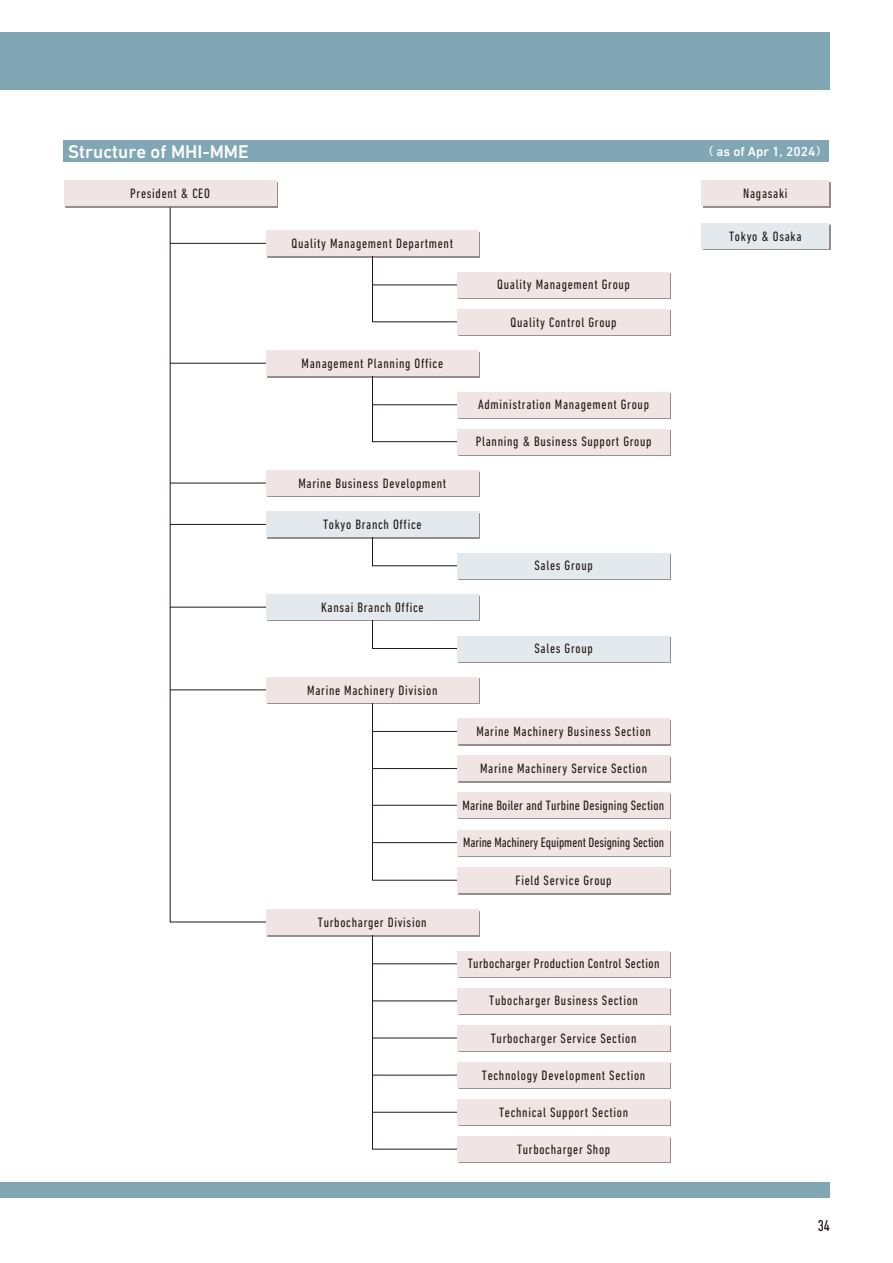
<style>
.page{position:relative;width:893px;height:1263px;background:#fff}
.page>*{position:absolute;margin:0;border:0;box-sizing:border-box;transform-origin:0 0}
.t1{font:500 18.75px "DIN Next LT Pro";color:#fff}
.t2{font:condensed 15.9px "DIN Next LT Pro";color:#180c0b}
.t3{font:condensed 13.8px "DIN Next LT Pro";letter-spacing:.05em;color:#231916}
.t4{font:condensed 13.8px "DIN Next LT Pro";color:#231916}
.t5{font:condensed 13.8px "DIN Next LT Pro";letter-spacing:.02em;color:#231916}
.t6{font:condensed 13.8px "DIN Next LT Pro";letter-spacing:.03em;color:#231916}
.t7{font:500 13.35px "DIN Next LT Pro";color:#fff}
.s1{font-family:"Hiragino UD Sans Std W6";font-weight:400;font-size:10.65px}
</style>
<div class="page">
<div style="left:0;top:1182px;width:829px;height:16px;background:#81a7b4"></div>
<div style="left:64px;top:140px;width:765px;height:22px;background:#81a7b4"></div>
<div style="left:0;top:32px;width:829px;height:57px;background:#81a7b4"></div>
<svg style="left:170px;top:208px;width:225px;height:714px"></svg>
<div style="left:65px;top:182px;width:213px;height:26px;background:#231916;opacity:.5"></div>
<div style="left:64px;top:181px;width:212px;height:25px;background:#f1e4e4"></div>
<div style="left:703px;top:224px;width:128px;height:26px;background:#918c8a"></div>
<div style="left:702px;top:223px;width:127px;height:26px;background:#e3e9ed"></div>
<div style="left:703px;top:182px;width:128px;height:26px;background:#918c8a"></div>
<div style="left:702px;top:181px;width:127px;height:25px;background:#f1e4e4"></div>
<div style="left:458px;top:273px;width:213px;height:26px;background:#f1e4e4"></div>
<div style="left:457px;top:272px;width:213px;height:25px;background:#f1e4e4"></div>
<svg style="left:372px;top:258px;width:154px;height:64px"></svg>
<div style="left:458px;top:310px;width:213px;height:26px;background:#979291"></div>
<div style="left:457px;top:309px;width:213px;height:26px;background:#f1e4e4"></div>
<hr style="left:170px;top:243px;width:184px;height:1px;background:#231916">
<div style="left:267px;top:232px;width:213px;height:26px;background:#918c8a"></div>
<div style="left:266px;top:231px;width:213px;height:25px;background:#f1e4e4"></div>
<div style="left:458px;top:720px;width:213px;height:25px;background:#918c8a"></div>
<div style="left:457px;top:718px;width:213px;height:26px;background:#f1e4e4"></div>
<div style="left:458px;top:757px;width:213px;height:25px;background:#918c8a"></div>
<div style="left:457px;top:755px;width:213px;height:26px;background:#f1e4e4"></div>
<div style="left:458px;top:793px;width:213px;height:26px;background:#95908f"></div>
<div style="left:457px;top:792px;width:213px;height:26px;background:#f1e4e4"></div>
<svg style="left:372px;top:704px;width:154px;height:177px"></svg>
<div style="left:458px;top:831px;width:213px;height:26px;background:#f1e4e4"></div>
<div style="left:457px;top:830px;width:213px;height:25px;background:#f1e4e4"></div>
<div style="left:458px;top:869px;width:213px;height:25px;background:#918c8a"></div>
<div style="left:457px;top:867px;width:213px;height:26px;background:#f1e4e4"></div>
<hr style="left:170px;top:690px;width:184px;height:1px;background:#231916">
<div style="left:267px;top:678px;width:213px;height:26px;background:#979291"></div>
<div style="left:266px;top:677px;width:213px;height:26px;background:#f1e4e4"></div>
<div style="left:459px;top:989px;width:212px;height:26px;background:#f1e4e4"></div>
<div style="left:457px;top:988px;width:213px;height:25px;background:#f1e4e4"></div>
<div style="left:459px;top:952px;width:212px;height:26px;background:#f1e4e4"></div>
<div style="left:457px;top:951px;width:213px;height:25px;background:#f1e4e4"></div>
<div style="left:459px;top:1026px;width:212px;height:26px;background:#f1e4e4"></div>
<div style="left:457px;top:1025px;width:213px;height:25px;background:#f1e4e4"></div>
<div style="left:459px;top:1063px;width:212px;height:26px;background:#979291"></div>
<div style="left:457px;top:1062px;width:213px;height:26px;background:#f1e4e4"></div>
<svg style="left:372px;top:936px;width:154px;height:213px"></svg>
<div style="left:459px;top:1100px;width:212px;height:26px;background:#95908f"></div>
<div style="left:457px;top:1099px;width:213px;height:26px;background:#f1e4e4"></div>
<div style="left:459px;top:1137px;width:212px;height:26px;background:#95908f"></div>
<div style="left:457px;top:1136px;width:213px;height:26px;background:#f1e4e4"></div>
<div style="left:267px;top:911px;width:213px;height:25px;background:#918c8a"></div>
<div style="left:266px;top:909px;width:213px;height:26px;background:#f1e4e4"></div>
<div style="left:458px;top:393px;width:213px;height:26px;background:#f1e4e4"></div>
<div style="left:457px;top:392px;width:213px;height:25px;background:#f1e4e4"></div>
<svg style="left:372px;top:377px;width:154px;height:65px"></svg>
<div style="left:458px;top:430px;width:213px;height:26px;background:#f1e4e4"></div>
<div style="left:457px;top:429px;width:213px;height:25px;background:#f1e4e4"></div>
<hr style="left:170px;top:363px;width:184px;height:1px;background:#231916">
<hr style="left:170px;top:483px;width:184px;height:1px;background:#231916">
<div style="left:267px;top:352px;width:213px;height:25px;background:#918c8a"></div>
<div style="left:266px;top:350px;width:213px;height:26px;background:#f1e4e4"></div>
<div style="left:267px;top:471px;width:213px;height:26px;background:#95908f"></div>
<div style="left:266px;top:470px;width:213px;height:26px;background:#f1e4e4"></div>
<svg style="left:372px;top:539px;width:85px;height:27px"></svg>
<div style="left:458px;top:554px;width:213px;height:26px;background:#e3e9ed"></div>
<div style="left:457px;top:553px;width:213px;height:25px;background:#e3e9ed"></div>
<hr style="left:170px;top:524px;width:184px;height:1px;background:#231916">
<div style="left:267px;top:513px;width:213px;height:26px;background:#918c8a"></div>
<div style="left:266px;top:512px;width:213px;height:25px;background:#e3e9ed"></div>
<svg style="left:372px;top:621px;width:85px;height:28px"></svg>
<div style="left:458px;top:637px;width:213px;height:26px;background:#e3e9ed"></div>
<div style="left:457px;top:636px;width:213px;height:25px;background:#e3e9ed"></div>
<hr style="left:170px;top:607px;width:184px;height:1px;background:#231916">
<div style="left:267px;top:596px;width:213px;height:25px;background:#95908f"></div>
<div style="left:266px;top:594px;width:213px;height:26px;background:#e3e9ed"></div>
<h1 class="t1" style="left:68px;top:140px;width:182px">Structure of MHI-MME</h1>
<p class="t7" style="left:703px;top:143px;width:125px"><span class="s1">（</span> as of Apr 1, 2024<span class="s1">）</span></p>
<p class="t3" style="left:130px;top:186px;width:81px">President &amp; CEO</p>
<p class="t3" style="left:729px;top:228px;width:74px">Tokyo &amp; Osaka</p>
<p class="t3" style="left:743px;top:186px;width:46px">Nagasaki</p>
<p class="t3" style="left:292px;top:236px;width:163px">Quality Management Department</p>
<p class="t3" style="left:302px;top:355px;width:143px">Management Planning Office</p>
<p class="t3" style="left:298px;top:475px;width:149px">Marine Business Development</p>
<p class="t3" style="left:323px;top:517px;width:100px">Tokyo Branch Office</p>
<p class="t3" style="left:321px;top:599px;width:104px">Kansai Branch Office</p>
<p class="t3" style="left:307px;top:682px;width:132px">Marine Machinery Division</p>
<p class="t3" style="left:318px;top:914px;width:110px">Turbocharger Division</p>
<p class="t3" style="left:497px;top:277px;width:134px">Quality Management Group</p>
<p class="t3" style="left:511px;top:314px;width:108px">Quality Control Group</p>
<p class="t3" style="left:478px;top:397px;width:172px">Administration Management Group</p>
<p class="t3" style="left:476px;top:434px;width:177px">Planning &amp; Business Support Group</p>
<p class="t3" style="left:534px;top:558px;width:60px">Sales Group</p>
<p class="t3" style="left:534px;top:641px;width:60px">Sales Group</p>
<p class="t3" style="left:476px;top:723px;width:176px">Marine Machinery Business Section</p>
<p class="t3" style="left:480px;top:760px;width:169px">Marine Machinery Service Section</p>
<p class="t5" style="left:462px;top:797px;width:203px">Marine Boiler and Turbine Designing Section</p>
<p class="t4" style="left:463px;top:835px;width:203px">Marine Machinery Equipment Designing Section</p>
<p class="t3" style="left:516px;top:872px;width:98px">Field Service Group</p>
<p class="t6" style="left:468px;top:956px;width:193px">Turbocharger Production Control Section</p>
<p class="t3" style="left:489px;top:993px;width:150px">Tubocharger Business Section</p>
<p class="t3" style="left:491px;top:1030px;width:147px">Turbocharger Service Section</p>
<p class="t3" style="left:482px;top:1067px;width:165px">Technology Development Section</p>
<p class="t3" style="left:499px;top:1104px;width:131px">Technical Support Section</p>
<p class="t3" style="left:517px;top:1141px;width:95px">Turbocharger Shop</p>
<p class="t2" style="left:818px;top:1217px;width:14px">34</p>
</div>
